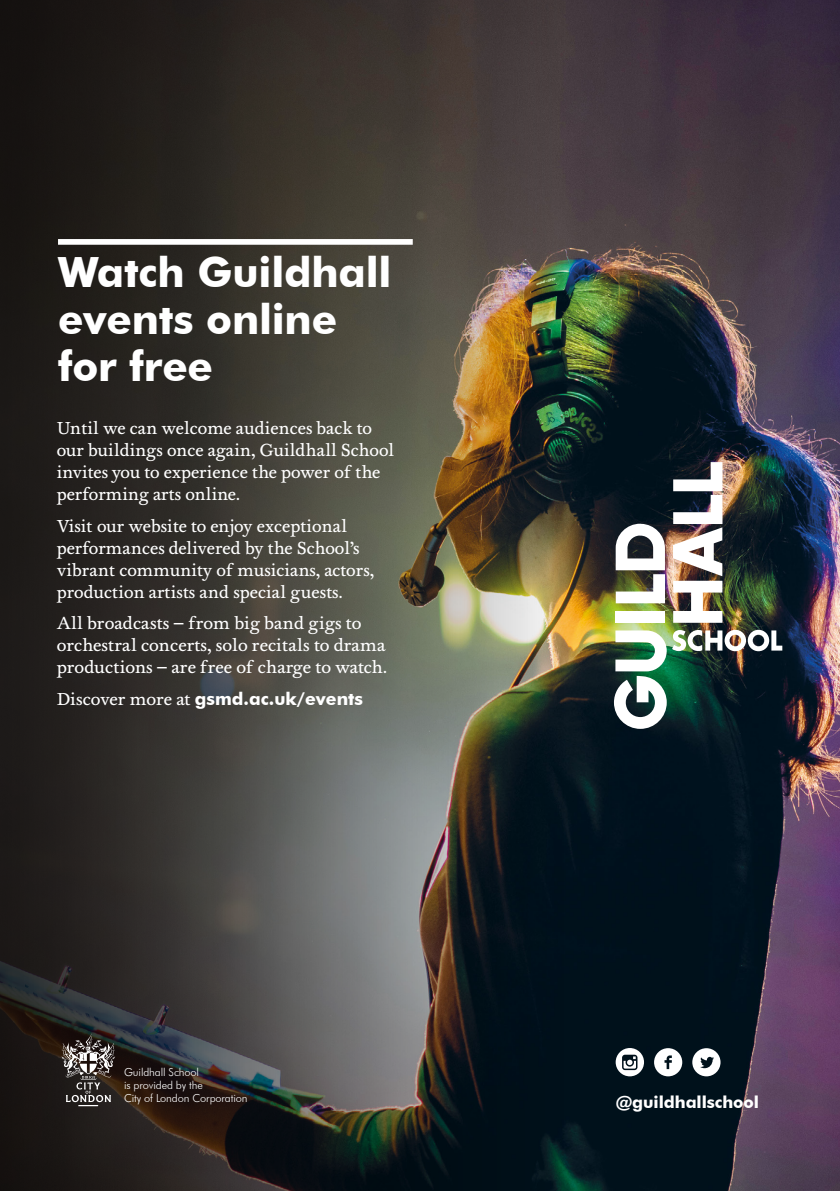
<style>
.page{position:relative;width:840px;height:1191px;background:#fff}
.page>*{position:absolute;margin:0;border:0;box-sizing:border-box;transform-origin:0 0}
.t1{font:700 41.6px/46.6px "Futura BT";letter-spacing:-.005em;color:#fff}
.t2{font:18px/22px "Foundry Wilson";color:#fff}
.t3{font:700 17.6px "Futura BT";color:#fff}
.t4{font:700 16.6px "Futura BT";letter-spacing:-.005em;color:#fff}
.t5{font:300 11px/13px "Futura BT";letter-spacing:-.01em;color:#fff}
.s1{font-family:"Foundry Wilson";font-weight:400;font-size:18px}
</style>
<div class="page">
<img style="left:610px;top:0;width:229px;height:1191px">
<img style="left:0;top:0;width:610px;height:1191px">
<svg style="left:61px;top:1033px;width:54px;height:73px;background:#554f4c"></svg>
<svg style="left:615px;top:1048px;width:28px;height:28px"></svg>
<svg style="left:653px;top:1048px;width:29px;height:28px"></svg>
<svg style="left:692px;top:1048px;width:28px;height:28px"></svg>
<div style="left:615px;top:611px;width:49px;height:12px;background:#fff"></div>
<svg style="left:615px;top:524px;width:49px;height:79px"></svg>
<img style="left:672px;top:462px;width:50px;height:161px">
<svg style="left:613px;top:630px;width:168px;height:99px"></svg>
<div style="left:58px;top:239px;width:354px;height:6px;background:#fff"></div>
<p class="t1" style="left:58px;top:249px;width:335px">Watch Guildhall events online for free</p>
<p class="t2" style="left:57px;top:418px;width:339px">Until we can welcome audiences back to our buildings once again, Guildhall School invites you to experience the power of the performing arts online.</p>
<p class="t2" style="left:57px;top:515px;width:319px">Visit our website to enjoy exceptional performances delivered by the School’s vibrant community of musicians, actors, production artists and special guests.</p>
<p class="t2" style="left:57px;top:613px;width:331px">All broadcasts – from big band gigs to orchestral concerts, solo recitals to drama productions – are free of charge to watch.</p>
<p class="t3" style="left:57px;top:688px;width:307px"><span class="s1">Discover more at</span> gsmd.ac.uk/events</p>
<p class="t5" style="left:124px;top:1065px;width:77px">Guildhall School</p>
<p class="t5" style="left:124px;top:1078px;width:125px">is provided by the<br>City of London Corporation</p>
<p class="t4" style="left:615px;top:1092px;width:145px">@guildhallschool</p>
</div>
